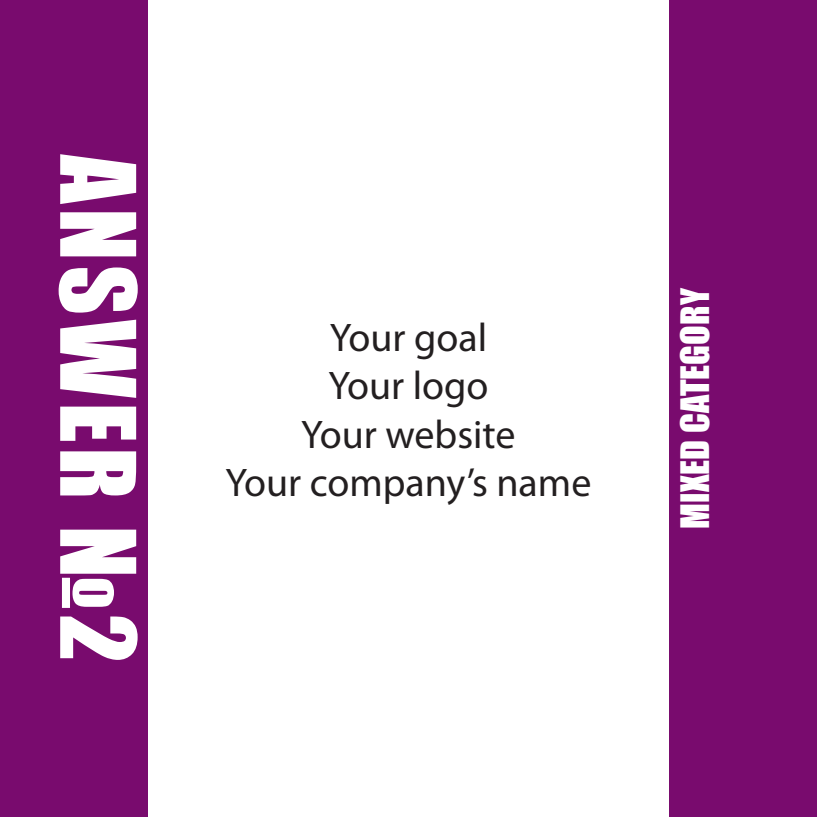
<style>
.page{position:relative;width:817px;height:817px;background:#fff}
.page>*{position:absolute;margin:0;border:0;box-sizing:border-box;transform-origin:0 0}
.t1{font:96px "Impact";letter-spacing:.05em;color:#fff}
.t2{font:40px/48px "Myriad Pro";color:#231f20;text-align:center}
.t3{font:36px "Impact";letter-spacing:.005em;color:#fff}
</style>
<div class="page">
<div style="left:669px;top:0;width:147px;height:816px;background:#790b6e"></div>
<div style="left:0;top:0;width:147px;height:816px;background:#790b6e"></div>
<h1 class="t1" style="left:172px;top:155px;width:509px;rotate:90deg">ANSWER №2</h1>
<p class="t2" style="left:225px;top:313px;width:367px">Your goal<br>Your logo<br>Your website<br>Your company’s name</p>
<p class="t3" style="left:667px;top:529px;width:243px;rotate:-90deg">MIXED CATEGORY</p>
</div>
